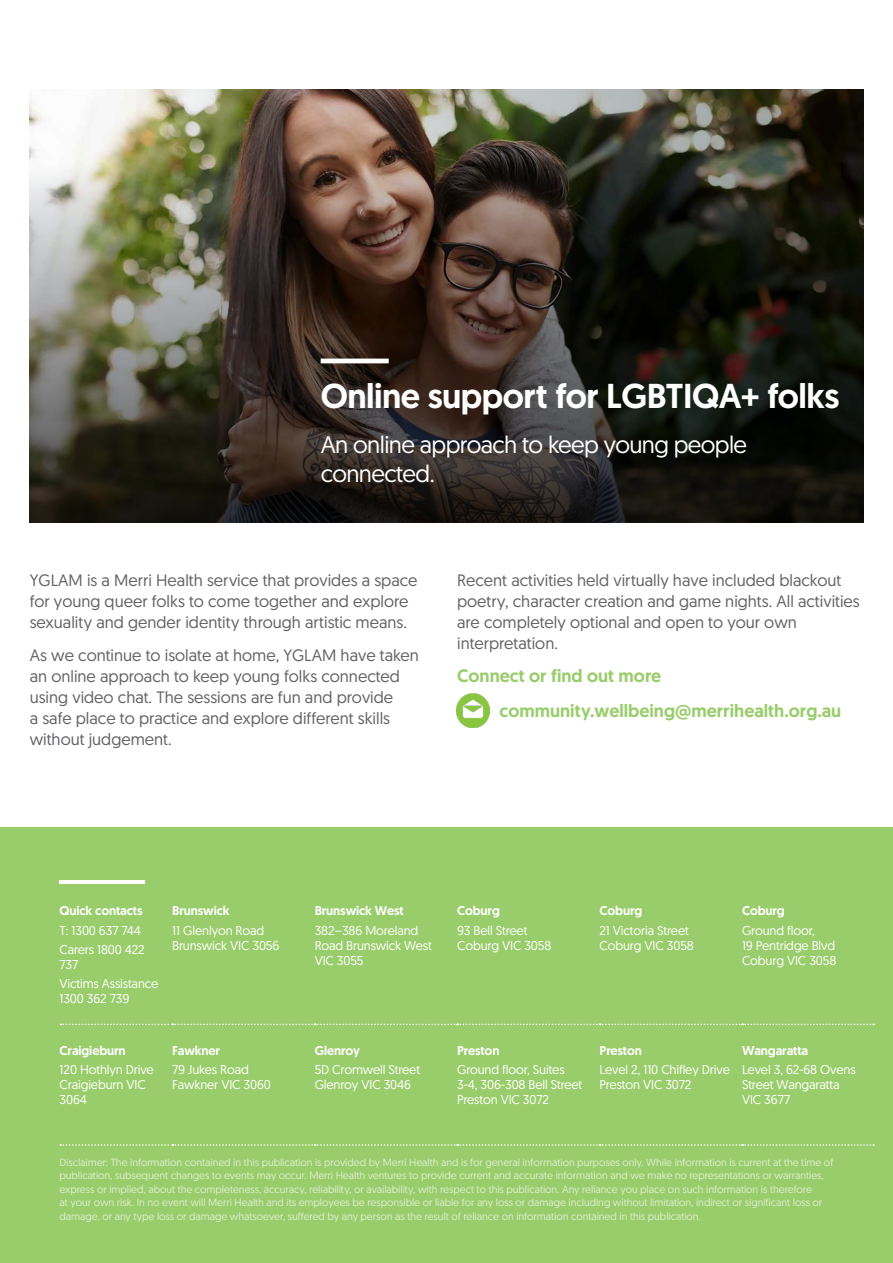
<style>
.page{position:relative;width:893px;height:1263px;background:#fff}
.page>*{position:absolute;margin:0;border:0;box-sizing:border-box;transform-origin:0 0}
.Heading_B_4_column_w{font:500 34.5px "Geomanist";letter-spacing:-.015em;color:#fff}
.Introduction_white{font:24px/28.5px "Geomanist";letter-spacing:-.025em;color:#fff}
.Body_A{font:500 18px "Geomanist";color:#99cd6b}
.Body_A-2{font:16.5px/21px "Geomanist";color:#636366}
.Contact_Body{font:12.75px/15px "Geomanist";letter-spacing:-.01em;color:#fff}
.Contact_Subhead{font:500 12.75px "Geomanist";letter-spacing:-.01em;color:#fff}
.Disclaimer{font:10.5px/13.5px "Geomanist";letter-spacing:-.005em;color:#ddedcf}
</style>
<div class="page">
<div style="left:0;top:827px;width:893px;height:436px;background:#99cd6b"></div>
<img style="left:30px;top:89px;width:106px;height:433px">
<hr style="left:60px;top:880px;width:85px;height:4px;background:#fff">
<svg style="left:60px;top:1023px;width:814px;height:2px"></svg>
<svg style="left:60px;top:1144px;width:814px;height:2px"></svg>
<img style="left:136px;top:89px;width:727px;height:433px">
<img style="left:456px;top:694px;width:33px;height:33px">
<hr style="left:321px;top:359px;width:68px;height:4px;background:#fff">
<p class="Heading_B_4_column_w" style="left:321px;top:373px;width:520px">Online support for LGBTIQA+ folks</p>
<p class="Introduction_white" style="left:321px;top:430px;width:428px">An online approach to keep young people connected.</p>
<p class="Body_A-2" style="left:30px;top:569px;width:389px">YGLAM is a Merri Health service that provides a space for young queer folks to come together and explore sexuality and gender identity through artistic means.</p>
<p class="Body_A-2" style="left:30px;top:645px;width:391px">As we continue to isolate at home, YGLAM have taken an online approach to keep young folks connected using video chat. The sessions are fun and provide<br>a safe place to practice and explore different skills without judgement.</p>
<p class="Body_A-2" style="left:457px;top:569px;width:404px">Recent activities held virtually have included blackout poetry, character creation and game nights. All activities are completely optional and open to your own interpretation.</p>
<p class="Body_A" style="left:457px;top:664px;width:206px">Connect or find out more</p>
<p class="Body_A" style="left:500px;top:699px;width:343px">community.wellbeing@merrihealth.org.au</p>
<p class="Contact_Subhead" style="left:60px;top:902px;width:85px">Quick contacts</p>
<p class="Contact_Body" style="left:60px;top:922px;width:83px">T: 1300 637 744</p>
<p class="Contact_Body" style="left:60px;top:941px;width:87px">Carers 1800 422<br>737</p>
<p class="Contact_Body" style="left:60px;top:976px;width:100px">Victims Assistance<br>1300 362 739</p>
<p class="Contact_Subhead" style="left:172px;top:902px;width:59px">Brunswick</p>
<p class="Contact_Body" style="left:172px;top:922px;width:109px">11 Glenlyon Road<br>Brunswick VIC 3056</p>
<p class="Contact_Subhead" style="left:60px;top:1042px;width:68px">Craigieburn</p>
<p class="Contact_Body" style="left:60px;top:1062px;width:96px">120 Hothlyn Drive<br>Craigieburn VIC<br>3064</p>
<p class="Contact_Subhead" style="left:172px;top:1042px;width:49px">Fawkner</p>
<p class="Contact_Body" style="left:172px;top:1062px;width:100px">79 Jukes Road<br>Fawkner VIC 3060</p>
<p class="Contact_Subhead" style="left:315px;top:902px;width:91px">Brunswick West</p>
<p class="Contact_Body" style="left:315px;top:922px;width:119px">382–386 Moreland<br>Road Brunswick West<br>VIC 3055</p>
<p class="Contact_Subhead" style="left:457px;top:902px;width:44px">Coburg</p>
<p class="Contact_Body" style="left:457px;top:922px;width:96px">93 Bell Street<br>Coburg VIC 3058</p>
<p class="Contact_Subhead" style="left:600px;top:902px;width:44px">Coburg</p>
<p class="Contact_Body" style="left:600px;top:922px;width:96px">21 Victoria Street<br>Coburg VIC 3058</p>
<p class="Contact_Subhead" style="left:742px;top:902px;width:44px">Coburg</p>
<p class="Contact_Body" style="left:742px;top:922px;width:96px">Ground floor,<br>19 Pentridge Blvd<br>Coburg VIC 3058</p>
<p class="Contact_Subhead" style="left:315px;top:1042px;width:47px">Glenroy</p>
<p class="Contact_Body" style="left:315px;top:1062px;width:107px">5D Cromwell Street<br>Glenroy VIC 3046</p>
<p class="Contact_Subhead" style="left:457px;top:1042px;width:44px">Preston</p>
<p class="Contact_Body" style="left:457px;top:1062px;width:127px">Ground floor, Suites<br>3-4, 306-308 Bell Street<br>Preston VIC 3072</p>
<p class="Contact_Subhead" style="left:600px;top:1042px;width:44px">Preston</p>
<p class="Contact_Body" style="left:600px;top:1062px;width:132px">Level 2, 110 Chifley Drive<br>Preston VIC 3072</p>
<p class="Contact_Subhead" style="left:742px;top:1042px;width:68px">Wangaratta</p>
<p class="Contact_Body" style="left:742px;top:1062px;width:115px">Level 3, 62-68 Ovens<br>Street Wangaratta<br>VIC 3677</p>
<p class="Disclaimer" style="left:60px;top:1155px;width:775px">Disclaimer: The information contained in this publication is provided by Merri Health and is for general information purposes only. While information is current at the time of publication, subsequent changes to events may occur. Merri Health ventures to provide current and accurate information and we make no representations or warranties, express or implied, about the completeness, accuracy, reliability, or availability, with respect to this publication. Any reliance you place on such information is therefore<br>at your own risk. In no event will Merri Health and its employees be responsible or liable for any loss or damage including without limitation, indirect or significant loss or damage, or any type loss or damage whatsoever, suffered by any person as the result of reliance on information contained in this publication.</p>
</div>
